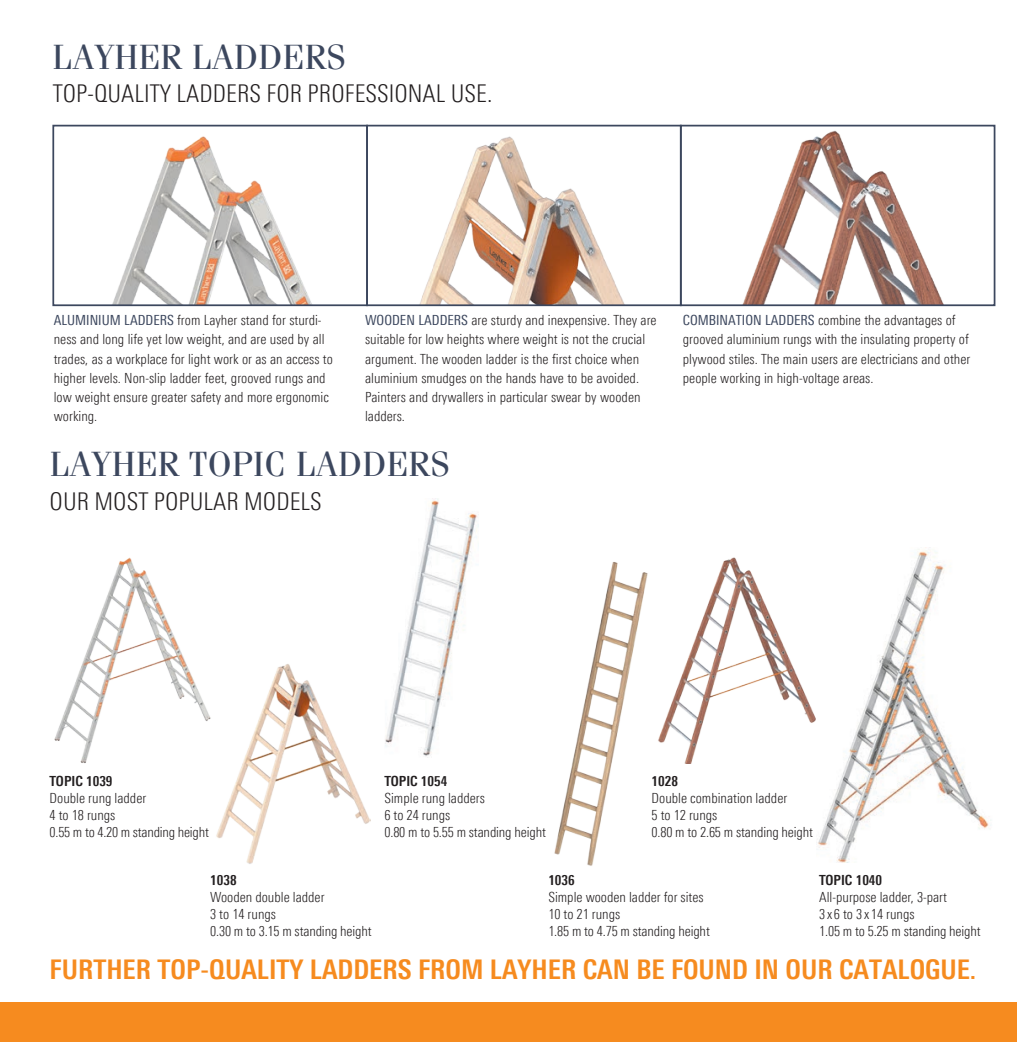
<style>
.page{position:relative;width:1017px;height:1042px;background:#fff}
.page>*{position:absolute;margin:0;border:0;box-sizing:border-box;transform-origin:0 0}
.t1{font:35px "Fenice Pro ITC";letter-spacing:.01em;color:#3c475e}
.t2{font:700 27.12px "Linotype Univers 620 Cn";color:#f68b1f}
.t3{font:300 24.5px "Linotype Univers 320 Cn";color:#231f20}
.t4{font:300 14px/19.2px "Linotype Univers 320 Cn";color:#231f20}
.t5{font:700 14px "Linotype Univers 620 Cn";color:#231f20}
.s1{font-family:"Linotype Univers 420 Cn";font-weight:400;color:#3c475e}
</style>
<div class="page">
<div style="left:0;top:1002px;width:1017px;height:40px;background:#f68b1f"></div>
<img style="left:113px;top:130px;width:830px;height:173px">
<div style="left:52px;top:125px;width:316px;height:181px;border:2px solid #3c475e"></div>
<div style="left:366px;top:125px;width:316px;height:181px;border:2px solid #3c475e"></div>
<div style="left:680px;top:125px;width:315px;height:181px;border:2px solid #3c475e"></div>
<img style="left:54px;top:557px;width:157px;height:206px">
<img style="left:658px;top:557px;width:158px;height:206px">
<img style="left:818px;top:547px;width:173px;height:315px">
<img style="left:385px;top:498px;width:94px;height:258px">
<img style="left:554px;top:562px;width:94px;height:304px">
<img style="left:216px;top:664px;width:155px;height:200px">
<p class="t1" style="left:53px;top:35px;width:295px">LAYHER LADDERS</p>
<p class="t3" style="left:53px;top:79px;width:441px">TOP-QUALITY LADDERS FOR PROFESSIONAL USE.</p>
<p class="t4" style="left:54px;top:311px;width:281px"><span class="s1">ALUMINIUM LADDERS</span> from Layher stand for sturdi&shy;ness and long life yet low weight, and are used by all trades, as a workplace for light work or as an access to higher levels. Non-slip ladder feet, grooved rungs and low weight ensure greater safety and more ergonomic working.</p>
<p class="t4" style="left:365px;top:311px;width:293px"><span class="s1">WOODEN LADDERS</span> are sturdy and inexpensive. They are suitable for low heights where weight is not the crucial argument. The wooden ladder is the first choice when aluminium smudges on the hands have to be avoided.<br>Painters and drywallers in particular swear by wooden ladders.</p>
<p class="t4" style="left:683px;top:311px;width:289px"><span class="s1">COMBINATION LADDERS</span> combine the advantages of grooved aluminium rungs with the insulating property of plywood stiles. The main users are electricians and other people working in high-voltage areas.</p>
<p class="t1" style="left:50px;top:442px;width:402px">LAYHER TOPIC LADDERS</p>
<p class="t3" style="left:50px;top:487px;width:274px">OUR MOST POPULAR MODELS</p>
<p class="t5" style="left:50px;top:773px;width:64px">TOPIC 1039</p>
<p class="t4" style="left:50px;top:788px;width:98px">Double rung ladder</p>
<p class="t4" style="left:50px;top:805px;width:67px">4 to 18 rungs</p>
<p class="t4" style="left:50px;top:822px;width:161px">0.55 m to 4.20 m standing height</p>
<p class="t5" style="left:384px;top:773px;width:64px">TOPIC 1054</p>
<p class="t4" style="left:384px;top:788px;width:102px">Simple rung ladders</p>
<p class="t4" style="left:384px;top:805px;width:67px">6 to 24 rungs</p>
<p class="t4" style="left:384px;top:822px;width:163px">0.80 m to 5.55 m standing height</p>
<p class="t5" style="left:652px;top:773px;width:28px">1028</p>
<p class="t4" style="left:652px;top:788px;width:137px">Double combination ladder</p>
<p class="t4" style="left:652px;top:805px;width:67px">5 to 12 rungs</p>
<p class="t4" style="left:652px;top:822px;width:163px">0.80 m to 2.65 m standing height</p>
<p class="t5" style="left:210px;top:872px;width:28px">1038</p>
<p class="t4" style="left:210px;top:887px;width:116px">Wooden double ladder</p>
<p class="t4" style="left:210px;top:904px;width:67px">3 to 14 rungs</p>
<p class="t4" style="left:210px;top:921px;width:163px">0.30 m to 3.15 m standing height</p>
<p class="t5" style="left:548px;top:872px;width:28px">1036</p>
<p class="t4" style="left:548px;top:887px;width:157px">Simple wooden ladder for sites</p>
<p class="t4" style="left:548px;top:904px;width:74px">10 to 21 rungs</p>
<p class="t4" style="left:548px;top:921px;width:163px">1.85 m to 4.75 m standing height</p>
<p class="t5" style="left:819px;top:872px;width:64px">TOPIC 1040</p>
<p class="t4" style="left:819px;top:887px;width:129px">All-purpose ladder, 3-part</p>
<p class="t4" style="left:819px;top:904px;width:97px">3 x 6 to 3 x 14 rungs</p>
<p class="t4" style="left:819px;top:921px;width:163px">1.05 m to 5.25 m standing height</p>
<p class="t2" style="left:50px;top:953px;width:928px">FURTHER TOP-QUALITY LADDERS FROM LAYHER CAN BE FOUND IN OUR CATALOGUE.</p>
</div>
